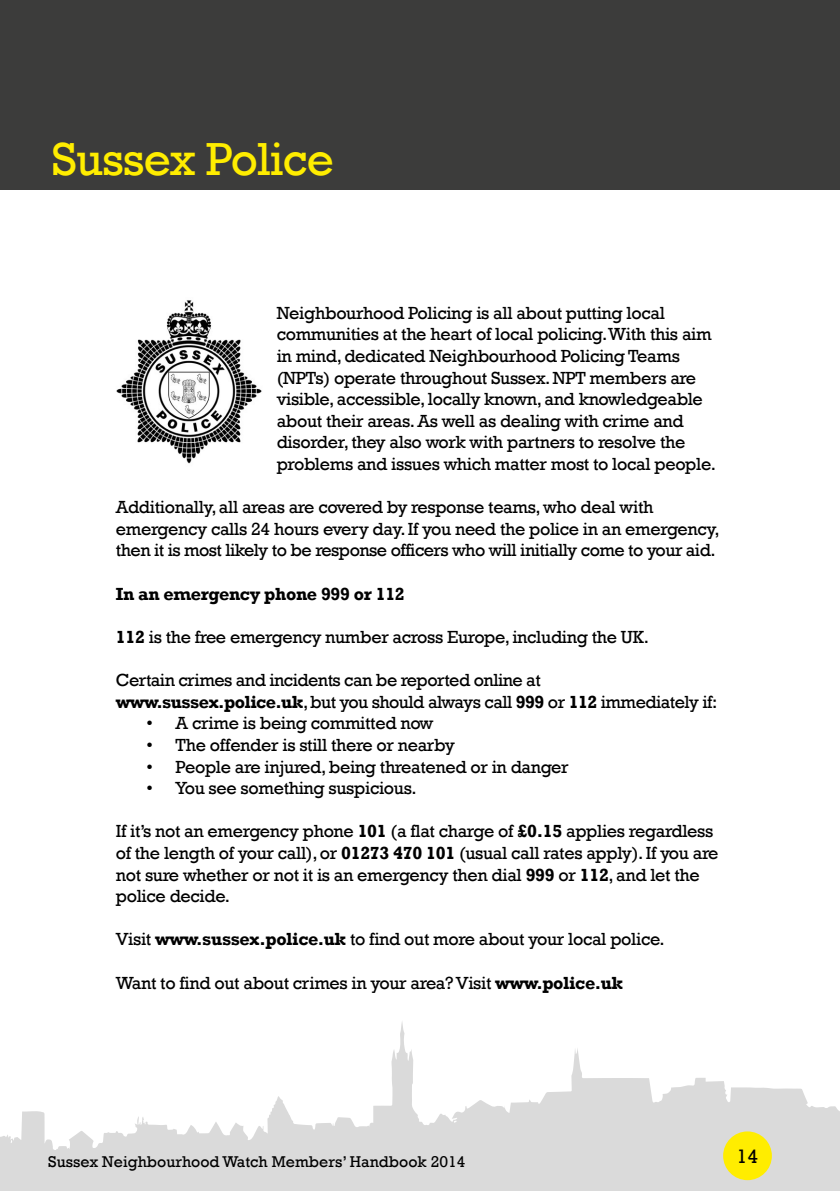
<style>
.page{position:relative;width:840px;height:1191px;background:#fff}
.page>*{position:absolute;margin:0;border:0;box-sizing:border-box;transform-origin:0 0}
.t1{font:47.6px "Rockwell";letter-spacing:-.02em;color:#ffed00}
.t2{font:20px "Rockwell";color:#000}
.t3{font:18px/21.6px "Rockwell";letter-spacing:-.02em;color:#000}
.t4{font:700 18px "Rockwell";letter-spacing:-.02em;color:#000}
.t5{font:16px "Rockwell";color:#000}
.s1{font-weight:700}
</style>
<div class="page">
<svg style="left:0;top:1022px;width:839px;height:169px"></svg>
<div style="left:722px;top:1131px;width:49px;height:49px;background:#ffed00;border-radius:50%"></div>
<div style="left:0;top:0;width:839px;height:189px;background:#3c3c3b"></div>
<img style="left:116px;top:300px;width:146px;height:164px">
<h1 class="t1" style="left:52px;top:132px;width:283px">Sussex Police</h1>
<p class="t3" style="left:276px;top:302px;width:440px">Neighbourhood Policing is all about putting local communities at the heart of local policing. With this aim in mind, dedicated Neighbourhood Policing Teams (NPTs) operate throughout Sussex. NPT members are visible, accessible, locally known, and knowledgeable about their areas. As well as dealing with crime and disorder, they also work with partners to resolve the problems and issues which matter most to local people.</p>
<p class="t3" style="left:116px;top:496px;width:605px">Additionally, all areas are covered by response teams, who deal with emergency calls 24 hours every day. If you need the police in an emergency, then it is most likely to be response officers who will initially come to your aid.</p>
<p class="t4" style="left:116px;top:582px;width:290px">In an emergency phone 999 or 112</p>
<p class="t3" style="left:116px;top:626px;width:534px"><span class="s1">112</span> is the free emergency number across Europe, including the UK.</p>
<p class="t3" style="left:116px;top:669px;width:602px">Certain crimes and incidents can be reported online at <span class="s1">www.sussex.police.uk</span>, but you should always call <span class="s1">999</span> or <span class="s1">112</span> immediately if:</p>
<p class="t3" style="left:146px;top:712px;width:288px">• A crime is being committed now</p>
<p class="t3" style="left:146px;top:734px;width:310px">• The offender is still there or nearby</p>
<p class="t3" style="left:146px;top:756px;width:423px">• People are injured, being threatened or in danger</p>
<p class="t3" style="left:146px;top:777px;width:272px">• You see something suspicious.</p>
<p class="t3" style="left:116px;top:820px;width:604px">If it’s not an emergency phone <span class="s1">101</span> (a flat charge of <span class="s1">£0.15</span> applies regardless of the length of your call), or <span class="s1">01273 470 101</span> (usual call rates apply). If you are not sure whether or not it is an emergency then dial <span class="s1">999</span> or <span class="s1">112</span>, and let the police decide.</p>
<p class="t3" style="left:116px;top:928px;width:550px">Visit <span class="s1">www.sussex.police.uk</span> to find out more about your local police.</p>
<p class="t3" style="left:116px;top:972px;width:508px">Want to find out about crimes in your area? Visit <span class="s1">www.police.uk</span></p>
<p class="t5" style="left:48px;top:1152px;width:418px">Sussex Neighbourhood Watch Members’ Handbook 2014</p>
<p class="t2" style="left:736px;top:1144px;width:23px">14</p>
</div>
